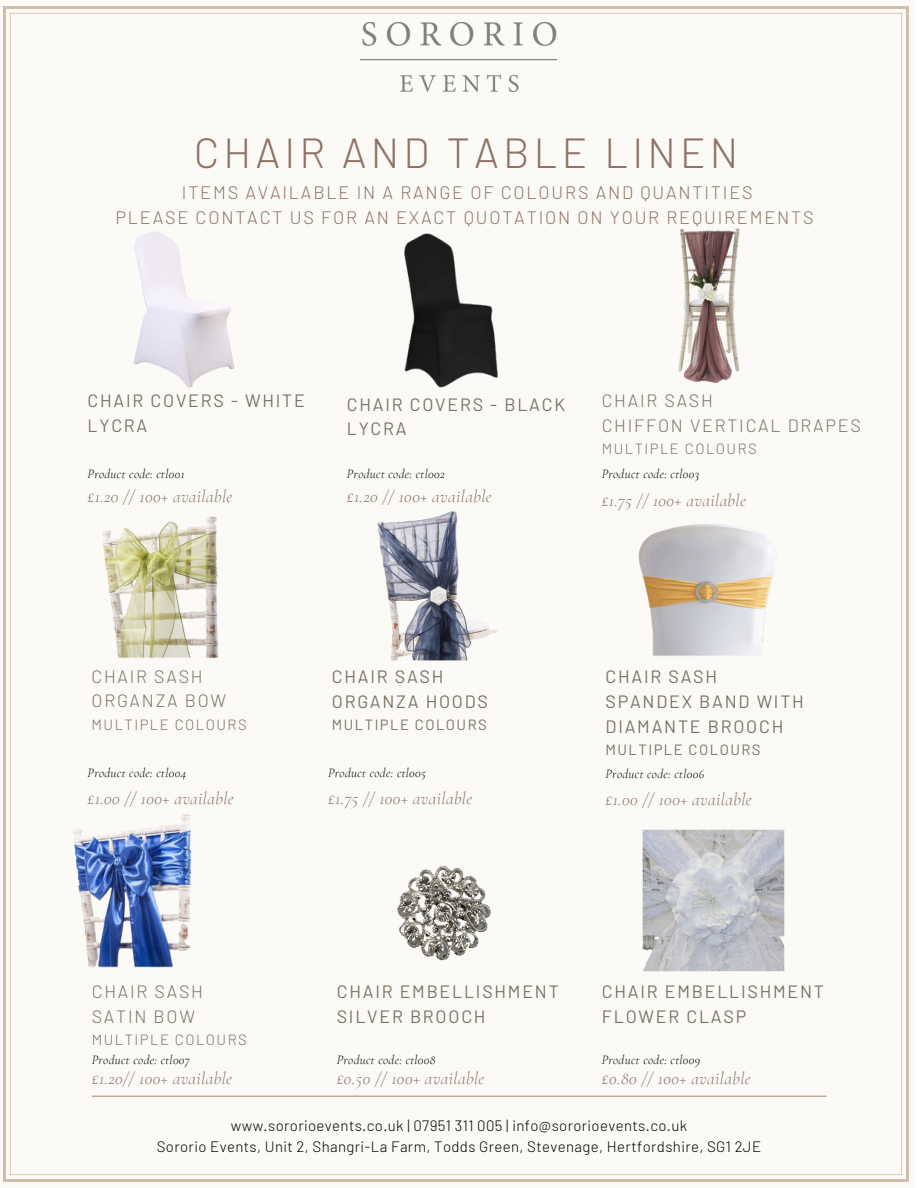
<style>
.page{position:relative;width:918px;height:1188px;background:#fff}
.page>*{position:absolute;margin:0;border:0;box-sizing:border-box;transform-origin:0 0}
.t1{font:300 42px "Barlow";letter-spacing:.1em;color:#8f7166}
.t2{font:300 18px "Barlow";letter-spacing:.1em;color:#8f7166}
.t3{font:17.85px/24.8px "Barlow";letter-spacing:.1em;color:#7d7064}
.t4{font:300 17.85px "Barlow";letter-spacing:.1em;color:#7d7064}
.t5{font:italic 300 17.4px "Cormorant Garamond";letter-spacing:.025em;color:#8f7166}
.t6{font:300 15px "Barlow";letter-spacing:.025em;color:#000}
.t7{font:300 14.85px "Barlow";letter-spacing:.1em;color:#7d7064}
.t8{font:14.85px "Barlow";letter-spacing:.1em;color:#7d7064}
.t9{font:italic 300 13.05px "Cormorant Garamond";letter-spacing:.025em;color:#000}
</style>
<div class="page">
<div style="left:3px;top:6px;width:906px;height:1176px;background:#fbfaf6"></div>
<hr style="left:92px;top:1096px;width:734px;height:1px;background:#b3916b">
<img style="left:361px;top:22px;width:196px;height:70px">
<img style="left:133px;top:231px;width:101px;height:157px">
<img style="left:405px;top:234px;width:92px;height:154px">
<img style="left:58px;top:475px;width:208px;height:209px">
<img style="left:630px;top:221px;width:167px;height:166px">
<img style="left:338px;top:482px;width:204px;height:204px">
<img style="left:593px;top:459px;width:225px;height:225px">
<img style="left:32px;top:771px;width:223px;height:223px">
<img style="left:620px;top:806px;width:188px;height:188px">
<img style="left:279px;top:855px;width:330px;height:121px">
<p class="t1" style="left:194px;top:126px;width:546px">CHAIR AND TABLE LINEN</p>
<p class="t2" style="left:182px;top:181px;width:572px">ITEMS AVAILABLE IN A RANGE OF COLOURS AND QUANTITIES</p>
<p class="t2" style="left:115px;top:206px;width:700px">PLEASE CONTACT US FOR AN EXACT QUOTATION ON YOUR REQUIREMENTS</p>
<p class="t3" style="left:88px;top:388px;width:219px">CHAIR COVERS - WHITE</p>
<p class="t3" style="left:88px;top:412px;width:61px">LYCRA</p>
<p class="t9" style="left:88px;top:466px;width:98px">Product code: ctl001</p>
<p class="t9" style="left:347px;top:466px;width:99px">Product code: ctl002</p>
<p class="t5" style="left:347px;top:486px;width:146px">£1.20 // 100+ available</p>
<p class="t3" style="left:347px;top:391px;width:220px">CHAIR COVERS - BLACK</p>
<p class="t3" style="left:347px;top:416px;width:61px">LYCRA</p>
<p class="t5" style="left:88px;top:486px;width:146px">£1.20 // 100+ available</p>
<p class="t4" style="left:602px;top:389px;width:113px">CHAIR SASH</p>
<p class="t4" style="left:602px;top:414px;width:261px">CHIFFON VERTICAL DRAPES</p>
<p class="t7" style="left:602px;top:440px;width:157px">MULTIPLE COLOURS</p>
<p class="t9" style="left:602px;top:466px;width:99px">Product code: ctl003</p>
<p class="t5" style="left:602px;top:490px;width:146px">£1.75 // 100+ available</p>
<p class="t4" style="left:92px;top:665px;width:113px">CHAIR SASH</p>
<p class="t4" style="left:92px;top:690px;width:136px">ORGANZA BOW</p>
<p class="t7" style="left:92px;top:715px;width:157px">MULTIPLE COLOURS</p>
<p class="t9" style="left:88px;top:765px;width:100px">Product code: ctl004</p>
<p class="t5" style="left:88px;top:788px;width:148px">£1.00 // 100+ available</p>
<p class="t3" style="left:332px;top:664px;width:113px">CHAIR SASH</p>
<p class="t3" style="left:332px;top:688px;width:158px">ORGANZA HOODS</p>
<p class="t8" style="left:332px;top:716px;width:157px">MULTIPLE COLOURS</p>
<p class="t9" style="left:328px;top:765px;width:100px">Product code: ctl005</p>
<p class="t5" style="left:328px;top:788px;width:146px">£1.75 // 100+ available</p>
<p class="t3" style="left:606px;top:664px;width:113px">CHAIR SASH</p>
<p class="t3" style="left:606px;top:688px;width:200px">SPANDEX BAND WITH<br>DIAMANTE BROOCH</p>
<p class="t8" style="left:606px;top:740px;width:157px">MULTIPLE COLOURS</p>
<p class="t9" style="left:606px;top:766px;width:100px">Product code: ctl006</p>
<p class="t5" style="left:606px;top:789px;width:148px">£1.00 // 100+ available</p>
<p class="t4" style="left:92px;top:980px;width:113px">CHAIR SASH</p>
<p class="t4" style="left:92px;top:1005px;width:105px">SATIN BOW</p>
<p class="t7" style="left:92px;top:1030px;width:157px">MULTIPLE COLOURS</p>
<p class="t9" style="left:92px;top:1052px;width:100px">Product code: ctl007</p>
<p class="t5" style="left:92px;top:1068px;width:142px">£1.20// 100+ available</p>
<p class="t6" style="left:231px;top:1116px;width:458px">www.sororioevents.co.uk | 07951 311 005 | info@sororioevents.co.uk</p>
<p class="t6" style="left:157px;top:1137px;width:606px">Sororio Events, Unit 2, Shangri-La Farm, Todds Green, Stevenage, Hertfordshire, SG1 2JE</p>
<p class="t3" style="left:337px;top:978px;width:224px">CHAIR EMBELLISHMENT</p>
<p class="t3" style="left:337px;top:1003px;width:150px">SILVER BROOCH</p>
<p class="t9" style="left:337px;top:1052px;width:100px">Product code: ctl008</p>
<p class="t5" style="left:337px;top:1068px;width:149px">£0.50 // 100+ available</p>
<p class="t3" style="left:602px;top:978px;width:224px">CHAIR EMBELLISHMENT</p>
<p class="t3" style="left:602px;top:1003px;width:146px">FLOWER CLASP</p>
<p class="t9" style="left:602px;top:1052px;width:100px">Product code: ctl009</p>
<p class="t5" style="left:602px;top:1068px;width:150px">£0.80 // 100+ available</p>
</div>
